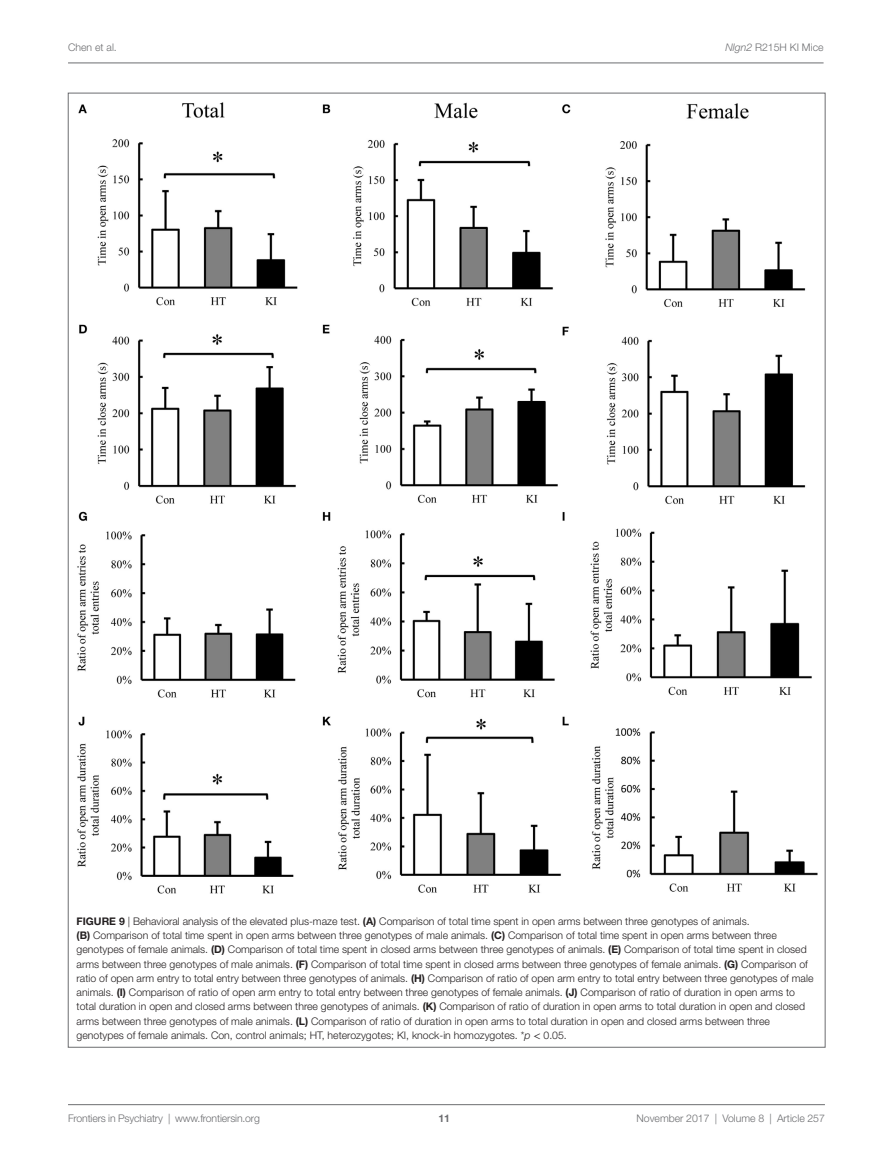
<style>
.page{position:relative;width:893px;height:1170px;background:#fff}
.page>*{position:absolute;margin:0;border:0;box-sizing:border-box;transform-origin:0 0}
.t1{font:300 10.5px/14.2px "Helvetica Neue LT Std";color:#231f20}
.t2{font:300 10.5px "Helvetica Neue LT Std";color:#6c6d70}
.t3{font:700 10.5px "Helvetica Neue LT Std";color:#6c6d70}
.s1{font-style:italic}
.s2{font-weight:700}
.s3{font-family:"STIX General";font-weight:400}
</style>
<div class="page">
<img style="left:77px;top:102px;width:741px;height:792px">
<hr style="left:68px;top:1104px;width:757px;height:1px;background:#6c6d70">
<hr style="left:68px;top:63px;width:755px;height:1px;background:#6c6d70">
<p class="t2" style="left:68px;top:41px;width:50px">Chen et al.</p>
<p class="t2" style="left:725px;top:41px;width:100px"><span class="s1">Nlgn2</span> R215H KI Mice</p>
<p class="t1" style="left:77px;top:913px;width:738px"><span class="s2">FIGURE 9</span> | Behavioral analysis of the elevated plus-maze test. <span class="s2">(A)</span> Comparison of total time spent in open arms between three genotypes of animals.<br><span class="s2">(B)</span> Comparison of total time spent in open arms between three genotypes of male animals. <span class="s2">(C)</span> Comparison of total time spent in open arms between three genotypes of female animals. <span class="s2">(D)</span> Comparison of total time spent in closed arms between three genotypes of animals. <span class="s2">(E)</span> Comparison of total time spent in closed arms between three genotypes of male animals. <span class="s2">(F)</span> Comparison of total time spent in closed arms between three genotypes of female animals. <span class="s2">(G)</span> Comparison of ratio of open arm entry to total entry between three genotypes of animals. <span class="s2">(H)</span> Comparison of ratio of open arm entry to total entry between three genotypes of male animals. <span class="s2">(I)</span> Comparison of ratio of open arm entry to total entry between three genotypes of female animals. <span class="s2">(J)</span> Comparison of ratio of duration in open arms to total duration in open and closed arms between three genotypes of animals. <span class="s2">(K)</span> Comparison of ratio of duration in open arms to total duration in open and closed arms between three genotypes of male animals. <span class="s2">(L)</span> Comparison of ratio of duration in open arms to total duration in open and closed arms between three genotypes of female animals. Con, control animals; HT, heterozygotes; KI, knock-in homozygotes. *<span class="s1">p</span> <span class="s3">&lt;</span> 0.05.</p>
<p class="t2" style="left:68px;top:1111px;width:193px">Frontiers in Psychiatry | www.frontiersin.org</p>
<p class="t2" style="left:636px;top:1111px;width:190px">November 2017 | Volume 8 | Article 257</p>
<p class="t3" style="left:439px;top:1111px;width:13px">11</p>
</div>
